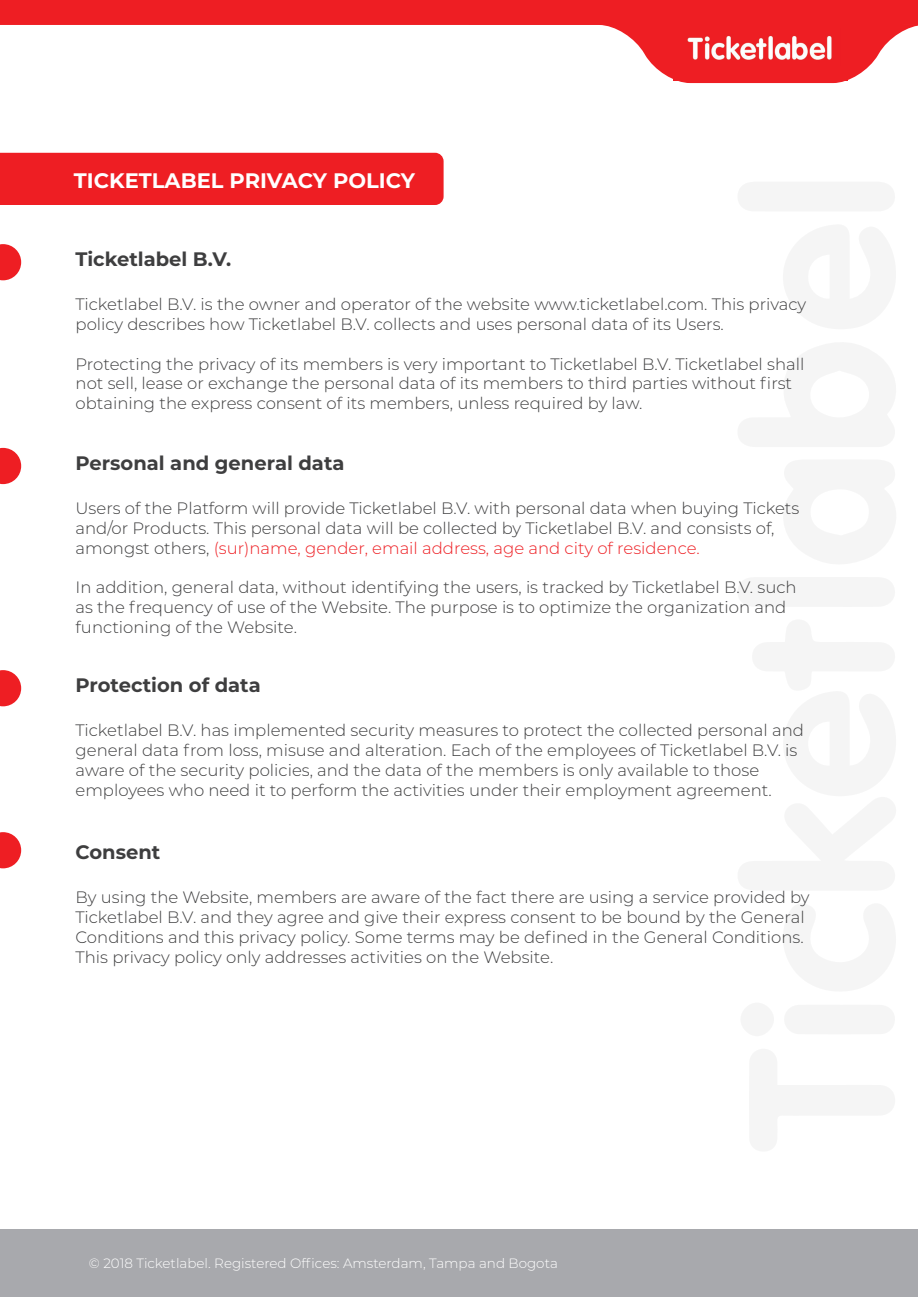
<style>
.page{position:relative;width:918px;height:1297px;background:#fff}
.page>*{position:absolute;margin:0;border:0;box-sizing:border-box;transform-origin:0 0}
.t1{font:700 21px "Montserrat";color:#fff}
.t2{font:700 19.5px "Montserrat";color:#3e3e3f}
.t3{font:300 16.5px/19.8px "Montserrat";color:#3e3e3f}
.t4{font:300 13.5px "Montserrat";color:#fff}
.s1{color:#ee1e23}
</style>
<div class="page">
<div style="left:740px;top:1002px;width:34px;height:34px;background:#f5f5f5;border-radius:50%"></div>
<div style="left:0;top:153px;width:444px;height:52px;background:#ee1e23"></div>
<div style="left:0;top:1229px;width:918px;height:67px;background:#a8a9ad"></div>
<svg style="left:0;top:0;width:918px;height:83px"></svg>
<img style="left:679px;top:29px;width:161px;height:37px">
<div style="left:674px;top:66px;width:174px;height:14px;background:#ee1e23"></div>
<svg style="left:0;top:244px;width:21px;height:36px"></svg>
<svg style="left:0;top:670px;width:21px;height:36px"></svg>
<svg style="left:0;top:832px;width:21px;height:36px"></svg>
<svg style="left:0;top:448px;width:21px;height:36px"></svg>
<p class="t1" style="left:74px;top:165px;width:343px">TICKETLABEL PRIVACY POLICY</p>
<p class="t2" style="left:76px;top:245px;width:157px">Ticketlabel B.V.</p>
<p class="t3" style="left:76px;top:294px;width:732px">Ticketlabel B.V. is the owner and operator of the website www.ticketlabel.com. This privacy policy describes how Ticketlabel B.V. collects and uses personal data of its Users.</p>
<p class="t3" style="left:76px;top:353px;width:730px">Protecting the privacy of its members is very important to Ticketlabel B.V. Ticketlabel shall not sell, lease or exchange the personal data of its members to third parties without first obtaining the express consent of its members, unless required by law.</p>
<p class="t2" style="left:76px;top:449px;width:270px">Personal and general data</p>
<p class="t3" style="left:76px;top:497px;width:725px">Users of the Platform will provide Ticketlabel B.V. with personal data when buying Tickets and/or Products. This personal data will be collected by Ticketlabel B.V. and consists of, amongst others, <span class="s1">(sur)name, gender, email address, age and city of residence.</span></p>
<p class="t3" style="left:76px;top:576px;width:722px">In addition, general data, without identifying the users, is tracked by Ticketlabel B.V. such as the frequency of use of the Website. The purpose is to optimize the organization and functioning of the Website.</p>
<p class="t2" style="left:76px;top:671px;width:187px">Protection of data</p>
<p class="t3" style="left:76px;top:719px;width:730px">Ticketlabel B.V. has implemented security measures to protect the collected personal and general data from loss, misuse and alteration. Each of the employees of Ticketlabel B.V. is aware of the security policies, and the data of the members is only available to those employees who need it to perform the activities under their employment agreement.</p>
<p class="t2" style="left:76px;top:838px;width:86px">Consent</p>
<p class="t3" style="left:76px;top:886px;width:736px">By using the Website, members are aware of the fact there are using a service provided by Ticketlabel B.V. and they agree and give their express consent to be bound by the General Conditions and this privacy policy. Some terms may be defined in the General Conditions.<br>This privacy policy only addresses activities on the Website.</p>
<p class="t4" style="left:89px;top:1253px;width:470px">© 2018 Ticketlabel. Registered Offices: Amsterdam, Tampa and Bogota</p>
</div>
